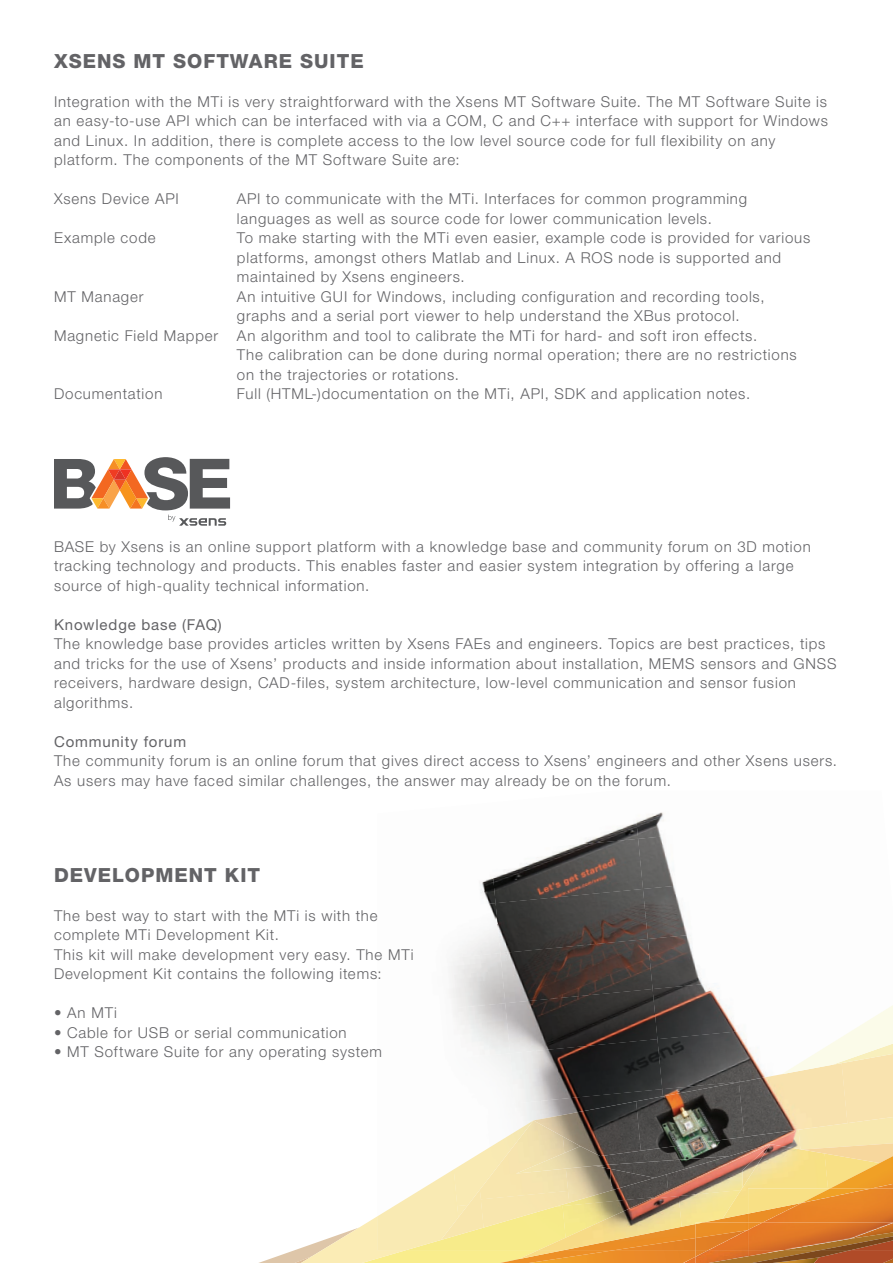
<style>
.page{position:relative;width:893px;height:1263px;background:#fff}
.page>*{position:absolute;margin:0;border:0;box-sizing:border-box;transform-origin:0 0}
.t1{font:800 19.5px "Helvetica Neue LT Std";letter-spacing:.05em;color:#636366}
.t2{font:300 15px/19.5px "Helvetica Neue LT Std";letter-spacing:.055em;color:#636366}
.t3{font:15px "Helvetica Neue LT Std";letter-spacing:.055em;color:#636366}
</style>
<div class="page">
<img style="left:592px;top:824px;width:41px;height:15px">
<img style="left:633px;top:812px;width:31px;height:27px">
<img style="left:480px;top:878px;width:11px;height:25px">
<img style="left:491px;top:839px;width:147px;height:64px">
<img style="left:638px;top:824px;width:33px;height:65px">
<img style="left:458px;top:903px;width:37px;height:50px">
<img style="left:495px;top:889px;width:148px;height:64px">
<img style="left:643px;top:875px;width:41px;height:64px">
<img style="left:500px;top:939px;width:148px;height:64px">
<img style="left:648px;top:925px;width:51px;height:64px">
<img style="left:505px;top:989px;width:147px;height:64px">
<img style="left:652px;top:975px;width:82px;height:64px">
<img style="left:510px;top:1039px;width:147px;height:64px">
<img style="left:657px;top:1025px;width:102px;height:57px">
<img style="left:515px;top:1089px;width:121px;height:31px">
<img style="left:662px;top:1081px;width:77px;height:1px">
<img style="left:612px;top:1190px;width:39px;height:6px">
<img style="left:454px;top:1153px;width:26px;height:36px">
<img style="left:402px;top:1169px;width:56px;height:32px">
<img style="left:651px;top:1178px;width:72px;height:18px">
<img style="left:612px;top:1196px;width:67px;height:5px">
<img style="left:679px;top:1190px;width:44px;height:11px">
<img style="left:723px;top:1149px;width:101px;height:52px">
<img style="left:824px;top:1163px;width:6px;height:25px">
<img style="left:480px;top:1120px;width:83px;height:71px">
<img style="left:563px;top:1173px;width:49px;height:28px">
<img style="left:441px;top:1189px;width:43px;height:12px">
<img style="left:610px;top:1178px;width:45px;height:12px">
<img style="left:481px;top:1191px;width:88px;height:10px">
<img style="left:595px;top:1173px;width:134px;height:5px">
<img style="left:516px;top:1130px;width:284px;height:43px">
<img style="left:802px;top:1143px;width:91px;height:20px">
<img style="left:830px;top:1156px;width:63px;height:32px">
<img style="left:533px;top:1101px;width:108px;height:55px">
<img style="left:636px;top:1082px;width:108px;height:69px">
<img style="left:739px;top:1063px;width:108px;height:74px">
<div style="left:841px;top:1074px;width:52px;height:49px;background:#f9e3af"></div>
<img style="left:781px;top:1005px;width:112px;height:69px">
<img style="left:748px;top:1188px;width:14px;height:13px">
<img style="left:870px;top:1184px;width:23px;height:4px">
<img style="left:762px;top:1188px;width:131px;height:13px">
<svg style="left:259px;top:1201px;width:634px;height:62px;background:#e8bd7c"></svg>
<svg style="left:54px;top:457px;width:176px;height:69px"></svg>
<h1 class="t1" style="left:54px;top:49px;width:311px">XSENS MT SOFTWARE SUITE</h1>
<p class="t2" style="left:54px;top:91px;width:775px">Integration with the MTi is very straightforward with the Xsens MT Software Suite. The MT Software Suite is an easy-to-use API which can be interfaced with via a COM, C and C++ interface with support for Windows and Linux. In addition, there is complete access to the low level source code for full flexibility on any platform. The components of the MT Software Suite are:</p>
<p class="t2" style="left:54px;top:189px;width:126px">Xsens Device API</p>
<p class="t2" style="left:237px;top:189px;width:512px">API to communicate with the MTi. Interfaces for common programming languages as well as source code for lower communication levels.</p>
<p class="t2" style="left:54px;top:228px;width:103px">Example code</p>
<p class="t2" style="left:237px;top:228px;width:575px">To make starting with the MTi even easier, example code is provided for various platforms, amongst others Matlab and Linux. A ROS node is supported and maintained by Xsens engineers.</p>
<p class="t2" style="left:54px;top:286px;width:91px">MT Manager</p>
<p class="t2" style="left:237px;top:286px;width:529px">An intuitive GUI for Windows, including configuration and recording tools,</p>
<p class="t2" style="left:237px;top:306px;width:504px">graphs and a serial port viewer to help understand the XBus protocol.</p>
<p class="t2" style="left:54px;top:325px;width:705px">Magnetic Field Mapper An algorithm and tool to calibrate the MTi for hard- and soft iron effects.</p>
<p class="t2" style="left:237px;top:345px;width:561px">The calibration can be done during normal operation; there are no restrictions</p>
<p class="t2" style="left:237px;top:364px;width:224px">on the trajectories or rotations.</p>
<p class="t2" style="left:54px;top:384px;width:110px">Documentation</p>
<p class="t2" style="left:237px;top:384px;width:515px">Full (HTML-)documentation on the MTi, API, SDK and application notes.</p>
<p class="t2" style="left:54px;top:536px;width:758px">BASE by Xsens is an online support platform with a knowledge base and community forum on 3D motion tracking technology and products. This enables faster and easier system integration by offering a large source of high-quality technical information.</p>
<p class="t3" style="left:54px;top:615px;width:169px">Knowledge base (FAQ)</p>
<p class="t2" style="left:54px;top:634px;width:784px">The knowledge base provides articles written by Xsens FAEs and engineers. Topics are best practices, tips and tricks for the use of Xsens’ products and inside information about installation, MEMS sensors and GNSS receivers, hardware design, CAD-files, system architecture, low-level communication and sensor fusion algorithms.</p>
<p class="t3" style="left:54px;top:732px;width:134px">Community forum</p>
<p class="t2" style="left:54px;top:751px;width:785px">The community forum is an online forum that gives direct access to Xsens’ engineers and other Xsens users.<br>As users may have faced similar challenges, the answer may already be on the forum.</p>
<h1 class="t1" style="left:54px;top:863px;width:208px">DEVELOPMENT KIT</h1>
<p class="t2" style="left:54px;top:905px;width:361px">The best way to start with the MTi is with the complete MTi Development Kit.<br>This kit will make development very easy. The MTi Development Kit contains the following items:</p>
<p class="t2" style="left:54px;top:1003px;width:64px">• An MTi</p>
<p class="t2" style="left:54px;top:1022px;width:294px">• Cable for USB or serial communication</p>
<p class="t2" style="left:54px;top:1042px;width:329px">• MT Software Suite for any operating system</p>
</div>
